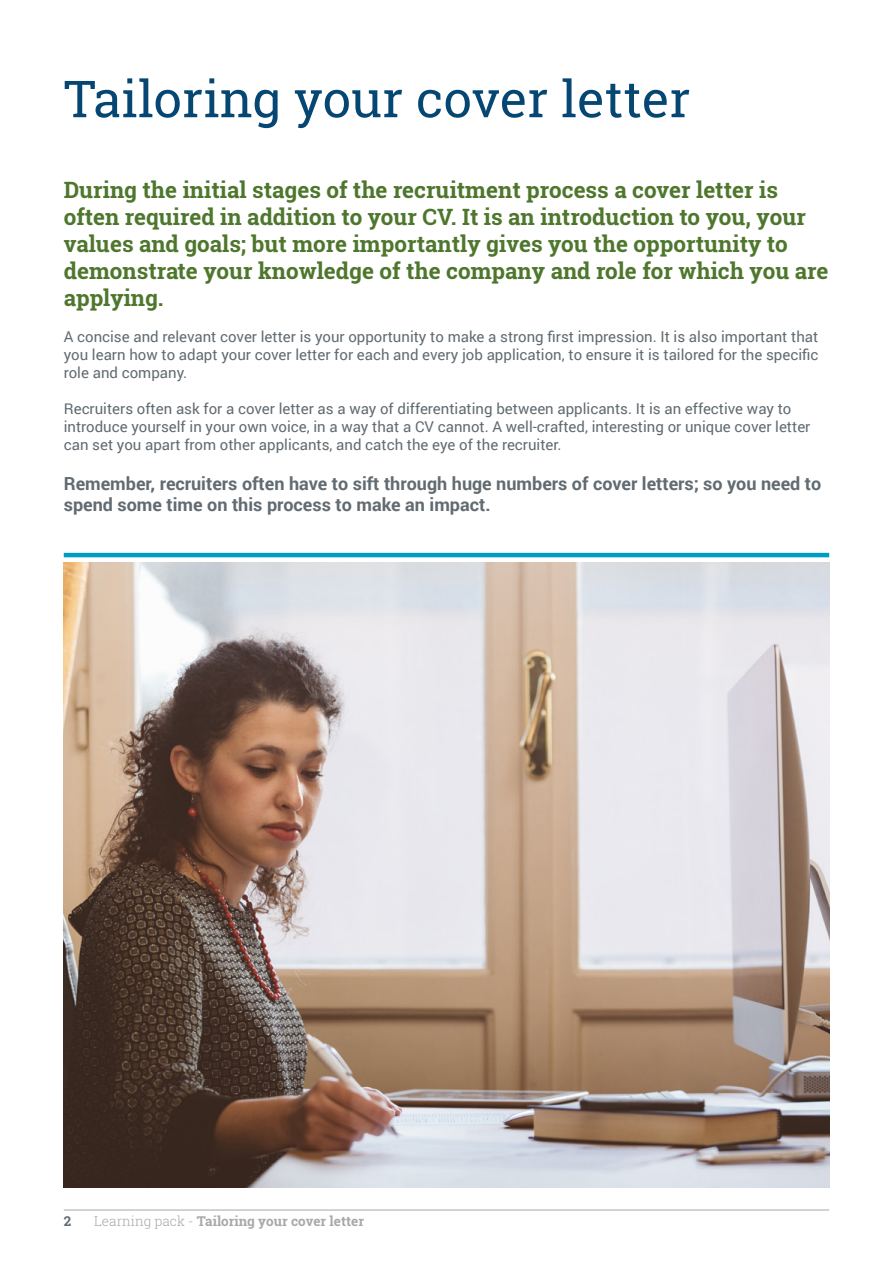
<style>
.page{position:relative;width:893px;height:1263px;background:#fff}
.page>*{position:absolute;margin:0;border:0;box-sizing:border-box;transform-origin:0 0}
.t1{font:51px "Roboto Slab";color:#054772}
.t2{font:700 22.5px/27px "Roboto Slab";color:#4e772d}
.t3{font:700 18px/21.6px "Roboto";color:#616b71}
.t4{font:15px/18px "Roboto";color:#616b71;text-align:justify}
.t5{font:700 13.5px "Roboto Slab";color:#a7a8a9}
.t6{font:700 13.5px "Roboto Slab";color:#616b71}
.s1{font-weight:300}
</style>
<div class="page">
<hr style="left:64px;top:1210px;width:765px;height:1px;background:#a7a8a9">
<img style="left:64px;top:562px;width:765px;height:625px">
<hr style="left:64px;top:553px;width:765px;height:4px;background:#009dc3">
<h1 class="t1" style="left:64px;top:64px;width:628px">Tailoring your cover letter</h1>
<p class="t2" style="left:64px;top:176px;width:766px">During the initial stages of the recruitment process a cover letter is often required in addition to your CV. It is an introduction to you, your values and goals; but more importantly gives you the opportunity to demonstrate your knowledge of the company and role for which you are applying.</p>
<p class="t4" style="left:64px;top:327px;width:756px">A concise and relevant cover letter is your opportunity to make a strong first impression. It is also important that you learn how to adapt your cover letter for each and every job application, to ensure it is tailored for the specific role and company.</p>
<p class="t4" style="left:64px;top:399px;width:748px;text-align:left">Recruiters often ask for a cover letter as a way of differentiating between applicants. It is an effective way to introduce yourself in your own voice, in a way that a CV cannot. A well-crafted, interesting or unique cover letter can set you apart from other applicants, and catch the eye of the recruiter.</p>
<p class="t3" style="left:64px;top:472px;width:759px">Remember, recruiters often have to sift through huge numbers of cover letters; so you need to spend some time on this process to make an impact.</p>
<p class="t6" style="left:64px;top:1212px;width:9px">2</p>
<p class="t5" style="left:94px;top:1212px;width:271px"><span class="s1">Learning pack -</span> Tailoring your cover letter</p>
</div>
